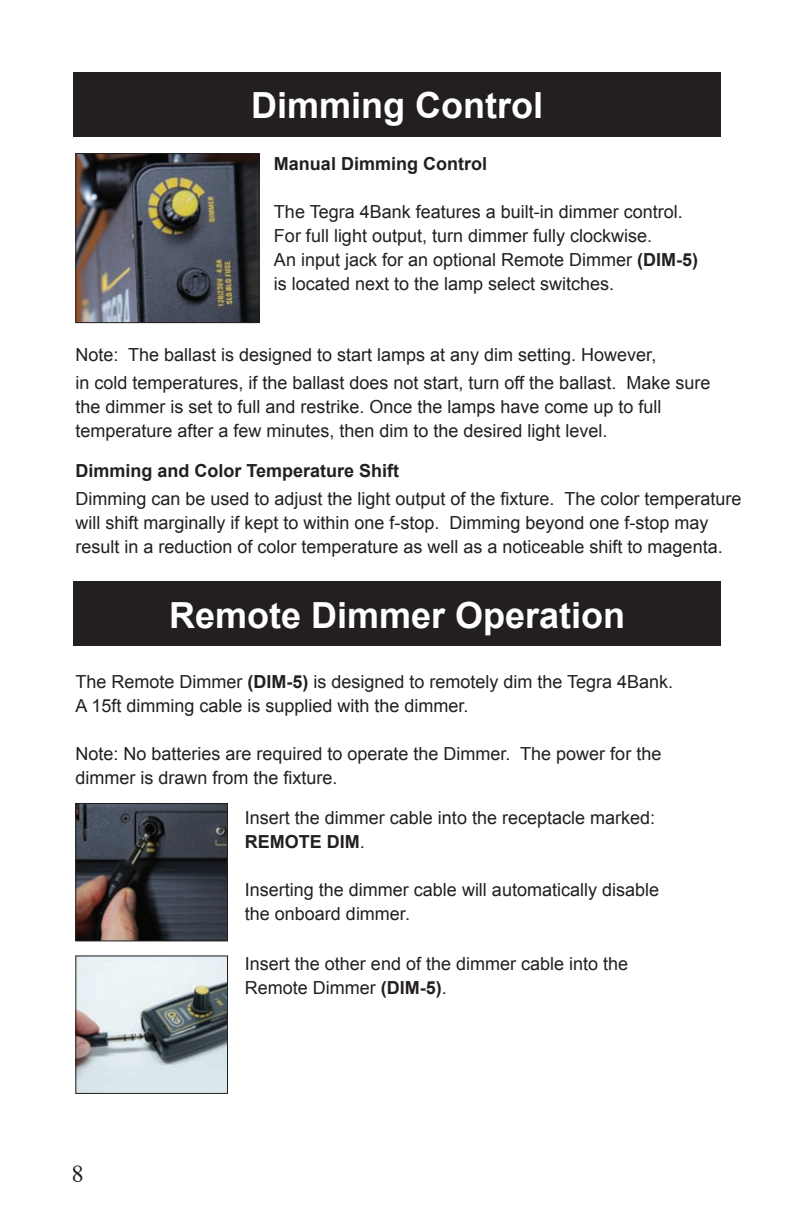
<style>
.page{position:relative;width:792px;height:1224px;background:#fff}
.page>*{position:absolute;margin:0;border:0;box-sizing:border-box;transform-origin:0 0}
.t1{font:700 36px "Arial";color:#fff}
.t2{font:24px "Times";color:#231f20}
.t3{font:18px/24px "Arial";color:#231f20}
.t4{font:700 18px "Arial";color:#231f20}
.s1{font-weight:700}
</style>
<div class="page">
<div style="left:73px;top:72px;width:648px;height:65px;background:#231f20"></div>
<div style="left:73px;top:581px;width:648px;height:65px;background:#231f20"></div>
<img style="left:77px;top:155px;width:181px;height:166px">
<div style="left:75px;top:153px;width:185px;height:170px;border:1px solid #231f20"></div>
<img style="left:77px;top:805px;width:149px;height:134px">
<div style="left:75px;top:803px;width:153px;height:138px;border:1px solid #231f20"></div>
<img style="left:77px;top:957px;width:149px;height:135px">
<div style="left:75px;top:955px;width:153px;height:139px;border:1px solid #231f20"></div>
<h1 class="t1" style="left:251px;top:82px;width:293px">Dimming Control</h1>
<p class="t4" style="left:274px;top:152px;width:215px">Manual Dimming Control</p>
<p class="t3" style="left:274px;top:200px;width:426px">The Tegra 4Bank features a built-in dimmer control.<br>For full light output, turn dimmer fully clockwise.<br>An input jack for an optional Remote Dimmer <span class="s1">(DIM-5) </span>is located next to the lamp select switches.</p>
<p class="t3" style="left:75px;top:341px;width:636px;line-height:28px">Note: The ballast is designed to start lamps at any dim setting. However,<br>in cold temperatures, if the ballast does not start, turn off the ballast. Make sure</p>
<p class="t3" style="left:75px;top:395px;width:588px">the dimmer is set to full and restrike. Once the lamps have come up to full temperature after a few minutes, then dim to the desired light level.</p>
<p class="t4" style="left:75px;top:459px;width:325px">Dimming and Color Temperature Shift</p>
<p class="t3" style="left:75px;top:487px;width:668px">Dimming can be used to adjust the light output of the fixture. The color temperature will shift marginally if kept to within one f-stop. Dimming beyond one f-stop may result in a reduction of color temperature as well as a noticeable shift to magenta.</p>
<h1 class="t1" style="left:169px;top:591px;width:458px">Remote Dimmer Operation</h1>
<p class="t3" style="left:75px;top:670px;width:599px">The Remote Dimmer <span class="s1">(DIM-5)</span> is designed to remotely dim the Tegra 4Bank.<br>A 15ft dimming cable is supplied with the dimmer.</p>
<p class="t3" style="left:75px;top:742px;width:587px">Note: No batteries are required to operate the Dimmer. The power for the dimmer is drawn from the fixture.</p>
<p class="t3" style="left:245px;top:806px;width:412px">Insert the dimmer cable into the receptacle marked:<br><span class="s1">REMOTE DIM</span>.</p>
<p class="t3" style="left:245px;top:878px;width:416px">Inserting the dimmer cable will automatically disable the onboard dimmer.</p>
<p class="t3" style="left:245px;top:952px;width:385px">Insert the other end of the dimmer cable into the<br>Remote Dimmer <span class="s1">(DIM-5)</span>.</p>
<h2 class="t2" style="left:72px;top:1152px;width:13px">8</h2>
</div>
